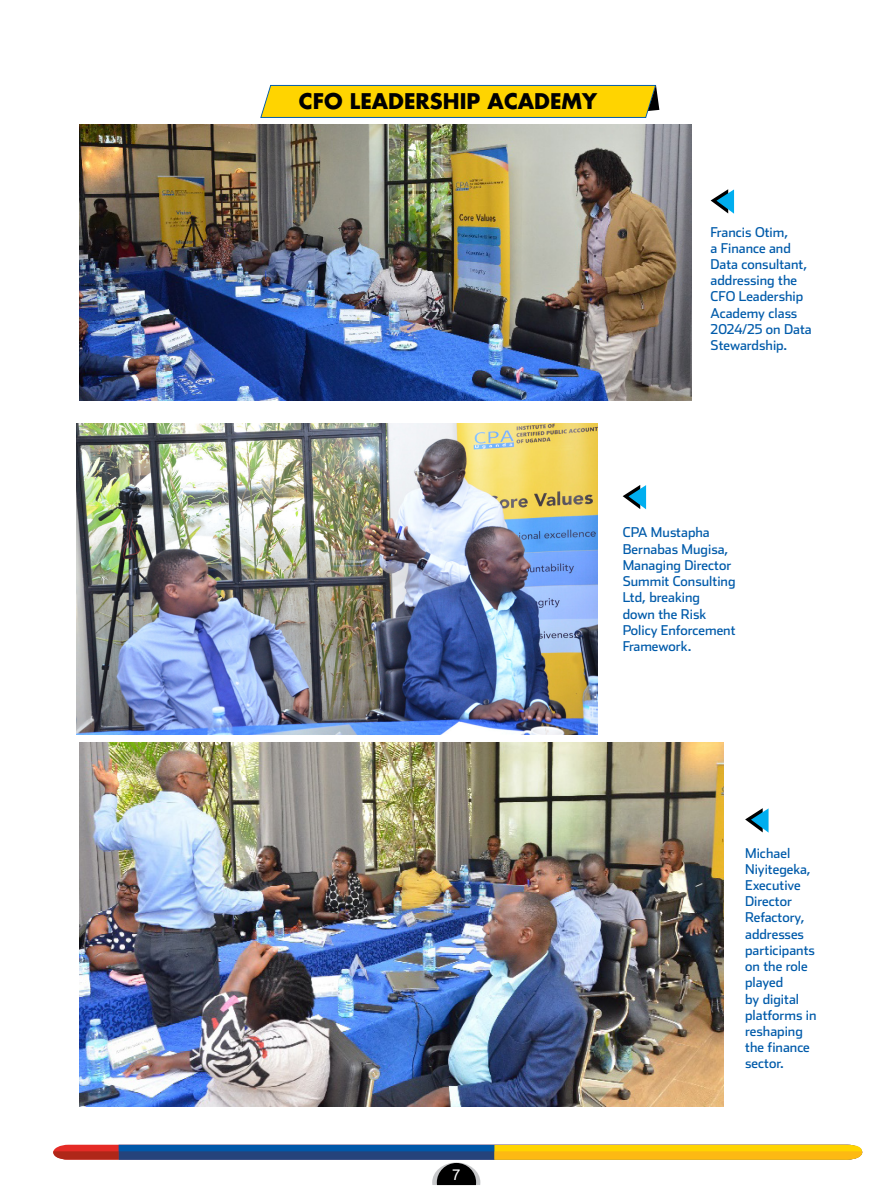
<style>
.page{position:relative;width:893px;height:1191px;background:#fff}
.page>*{position:absolute;margin:0;border:0;box-sizing:border-box;transform-origin:0 0}
.t1{font:700 21px "Futura Std";color:#000}
.t2{font:15px "Arial";color:#fff}
.t3{font:13.5px/16.2px "Stainless";color:#005baa}
</style>
<div class="page">
<svg style="left:53px;top:1144px;width:809px;height:42px"></svg>
<img style="left:77px;top:424px;width:520px;height:310px">
<img style="left:79px;top:742px;width:645px;height:365px">
<svg style="left:745px;top:808px;width:23px;height:24px"></svg>
<svg style="left:711px;top:189px;width:23px;height:25px"></svg>
<svg style="left:260px;top:85px;width:399px;height:33px;background:#eccb10"></svg>
<img style="left:79px;top:125px;width:612px;height:275px">
<svg style="left:623px;top:485px;width:23px;height:24px"></svg>
<h1 class="t1" style="left:299px;top:87px;width:300px">CFO LEADERSHIP ACADEMY</h1>
<p class="t3" style="left:711px;top:223px;width:103px">Francis Otim,<br>a Finance and<br>Data consultant, addressing the<br>CFO Leadership<br>Academy class<br>2024/25 on Data<br>Stewardship.</p>
<p class="t3" style="left:623px;top:524px;width:115px">CPA Mustapha<br>Bernabas Mugisa,<br>Managing Director<br>Summit Consulting<br>Ltd, breaking down the Risk<br>Policy Enforcement<br>Framework.</p>
<p class="t2" style="left:452px;top:1164px;width:10px">7</p>
<p class="t3" style="left:745px;top:844px;width:73px">Michael<br>Niyitegeka,<br>Executive<br>Director<br>Refactory, addresses participants on the role played<br>by digital platforms in reshaping the finance sector.</p>
</div>
